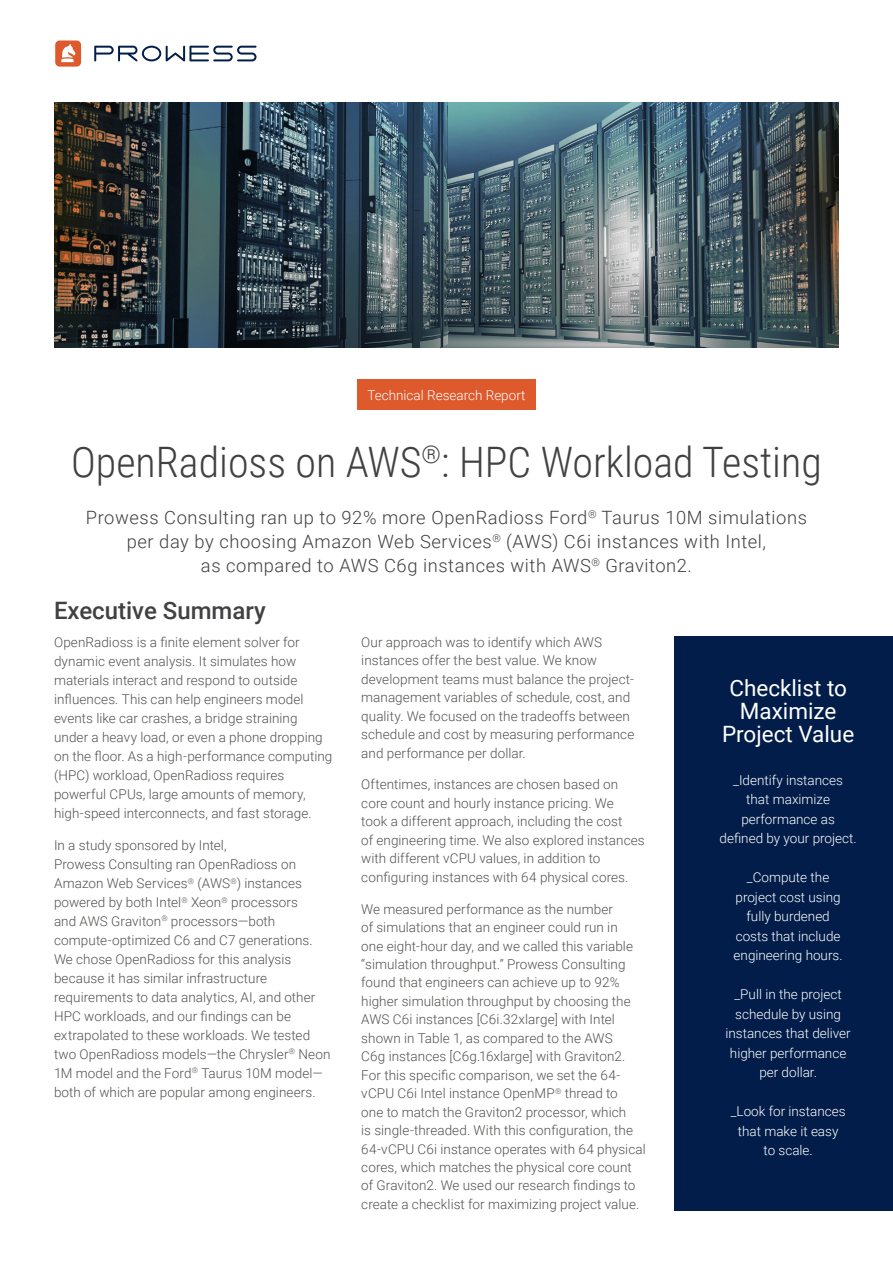
<style>
.page{position:relative;width:893px;height:1263px;background:#fff}
.page>*{position:absolute;margin:0;border:0;box-sizing:border-box;transform-origin:0 0}
.P__Cover_Header{font:300 42px "Roboto Condensed";color:#414042}
.Prowess_Meth_H1{font:500 24px "Roboto";color:#414042}
.Prowess_Meth_Body{font:22.5px/23px "Roboto";color:#fff;text-align:center}
.P__Cover_Subhead{font:300 18.3px/24px "Roboto";letter-spacing:.03em;color:#414042;text-align:center}
.Body_Copy_1{font:300 13.5px/18.5px "Roboto";letter-spacing:.005em;color:#525250}
.Prowess_Meth_Body-2{font:300 13.5px/19.5px "Roboto";color:#fff;text-align:center}
.P__Body_Copy{font:300 13.5px "Roboto";color:#fff}
</style>
<div class="page">
<svg style="left:55px;top:41px;width:26px;height:26px"></svg>
<svg style="left:94px;top:46px;width:162px;height:15px"></svg>
<img style="left:54px;top:102px;width:785px;height:246px">
<div style="left:357px;top:379px;width:179px;height:31px;background:#de592b"></div>
<div style="left:674px;top:636px;width:219px;height:574px;background:#021d49"></div>
<p class="P__Body_Copy" style="left:367px;top:385px;width:160px">Technical Research Report</p>
<p class="P__Cover_Header" style="left:71px;top:432px;width:752px">OpenRadioss on AWS<sup>®</sup>: HPC Workload Testing</p>
<p class="P__Cover_Subhead" style="left:86px;top:505px;width:723px">Prowess Consulting ran up to 92% more OpenRadioss Ford<sup>®</sup> Taurus 10M simulations per day by choosing Amazon Web Services<sup>®</sup> (AWS) C6i instances with Intel,<br>as compared to AWS C6g instances with AWS<sup>®</sup> Graviton2.</p>
<p class="Prowess_Meth_H1" style="left:54px;top:594px;width:213px">Executive Summary</p>
<p class="Body_Copy_1" style="left:54px;top:632px;width:280px;line-height:19px">OpenRadioss is a finite element solver for dynamic event analysis. It simulates how materials interact and respond to outside influences. This can help engineers model events like car crashes, a bridge straining under a heavy load, or even a phone dropping on the floor. As a high-performance computing (HPC) workload, OpenRadioss requires powerful CPUs, large amounts of memory, high-speed interconnects, and fast storage.</p>
<p class="Body_Copy_1" style="left:54px;top:835px;width:278px;line-height:19px">In a study sponsored by Intel,<br>Prowess Consulting ran OpenRadioss on Amazon Web Services<sup>®</sup> (AWS<sup>®</sup>) instances powered by both Intel<sup>®</sup> Xeon<sup>®</sup> processors<br>and AWS Graviton<sup>®</sup> processors—both compute-optimized C6 and C7 generations.<br>We chose OpenRadioss for this analysis because it has similar infrastructure requirements to data analytics, AI, and other HPC workloads, and our findings can be extrapolated to these workloads. We tested two OpenRadioss models—the Chrysler<sup>®</sup> Neon 1M model and the Ford<sup>®</sup> Taurus 10M model— both of which are popular among engineers.</p>
<p class="Body_Copy_1" style="left:361px;top:632px;width:275px">Our approach was to identify which AWS instances offer the best value. We know development teams must balance the project&shy;management variables of schedule, cost, and quality. We focused on the tradeoffs between schedule and cost by measuring performance and performance per dollar.</p>
<p class="Body_Copy_1" style="left:361px;top:775px;width:285px">Oftentimes, instances are chosen based on core count and hourly instance pricing. We<br>took a different approach, including the cost<br>of engineering time. We also explored instances with different vCPU values, in addition to configuring instances with 64 physical cores.</p>
<p class="Body_Copy_1" style="left:361px;top:899px;width:286px">We measured performance as the number<br>of simulations that an engineer could run in<br>one eight-hour day, and we called this variable “simulation throughput.” Prowess Consulting found that engineers can achieve up to 92% higher simulation throughput by choosing the AWS C6i instances [C6i.32xlarge] with Intel shown in Table 1, as compared to the AWS<br>C6g instances [C6g.16xlarge] with Graviton2.<br>For this specific comparison, we set the 64- vCPU C6i Intel instance OpenMP<sup>®</sup> thread to<br>one to match the Graviton2 processor, which<br>is single-threaded. With this configuration, the 64-vCPU C6i instance operates with 64 physical cores, which matches the physical core count of Graviton2. We used our research findings to create a checklist for maximizing project value.</p>
<p class="Prowess_Meth_Body" style="left:722px;top:676px;width:134px">Checklist to<br>Maximize<br>Project Value</p>
<p class="Prowess_Meth_Body-2" style="left:720px;top:769px;width:139px">_Identify instances<br>that maximize performance as defined by your project.</p>
<p class="Prowess_Meth_Body-2" style="left:734px;top:867px;width:110px">_Compute the project cost using fully burdened costs that include engineering hours.</p>
<p class="Prowess_Meth_Body-2" style="left:725px;top:984px;width:127px">_Pull in the project schedule by using instances that deliver higher performance per dollar.</p>
<p class="Prowess_Meth_Body-2" style="left:731px;top:1101px;width:116px">_Look for instances that make it easy to scale.</p>
</div>
